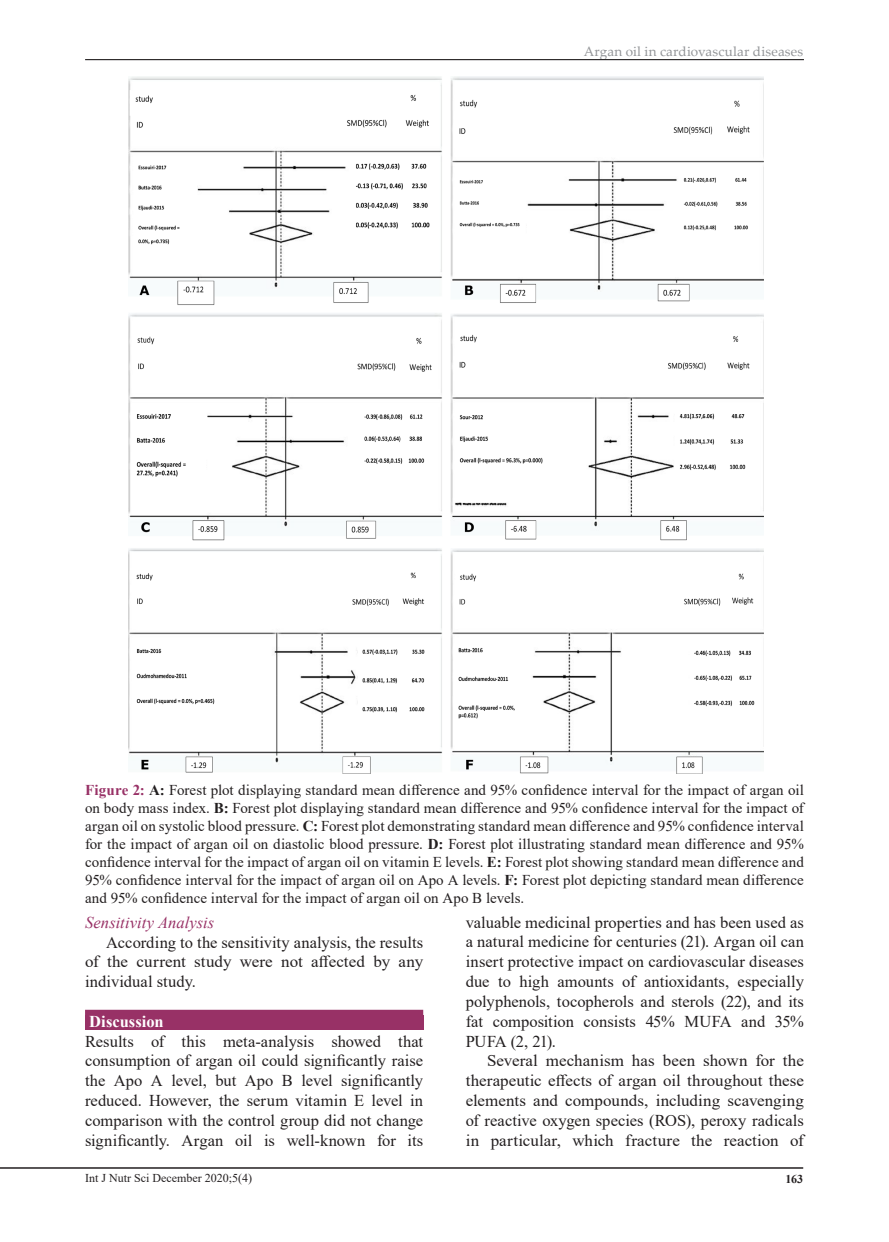
<style>
.page{position:relative;width:889px;height:1242px;background:#fff}
.page>*{position:absolute;margin:0;border:0;box-sizing:border-box;transform-origin:0 0}
.t1{font:16.5px/19.8px "Times New Roman";color:#231f20;text-align:justify}
.t2{font:italic 16.5px "Times New Roman";letter-spacing:.005em;color:#983166}
.t3{font:700 16.5px "Times New Roman";color:#fff}
.t4{font:15px/18px "Times New Roman";letter-spacing:.005em;color:#231f20;text-align:justify}
.t5{font:13.5px "Palatino Linotype";letter-spacing:.015em;color:#939598}
.t6{font:12px "Times New Roman";color:#231f20}
.t7{font:700 12px "Times New Roman";color:#231f20}
.s1{font-weight:700;color:#983166}
.s2{font-weight:700}
</style>
<div class="page">
<hr style="left:85px;top:59px;width:719px;height:1px;background:#231f20">
<hr style="left:0;top:1167px;width:803px;height:1px;background:#231f20">
<div style="left:85px;top:1015px;width:338px;height:15px;background:#983166"></div>
<div style="left:85px;top:1009px;width:338px;height:20px;background:#983166"></div>
<img style="left:129px;top:77px;width:634px;height:697px">
<p class="t5" style="left:584px;top:41px;width:221px">Argan oil in cardiovascular diseases</p>
<p class="t4" style="left:85px;top:780px;width:720px"><span class="s1">Figure 2:</span> <span class="s2">A:</span> Forest plot displaying standard mean difference and 95% confidence interval for the impact of argan oil on body mass index. <span class="s2">B:</span> Forest plot displaying standard mean difference and 95% confidence interval for the impact of argan oil on systolic blood pressure. <span class="s2">C:</span> Forest plot demonstrating standard mean difference and 95% confidence interval for the impact of argan oil on diastolic blood pressure. <span class="s2">D:</span> Forest plot illustrating standard mean difference and 95% confidence interval for the impact of argan oil on vitamin E levels. <span class="s2">E:</span> Forest plot showing standard mean difference and 95% confidence interval for the impact of argan oil on Apo A levels. <span class="s2">F:</span> Forest plot depicting standard mean difference and 95% confidence interval for the impact of argan oil on Apo B levels.</p>
<p class="t2" style="left:85px;top:910px;width:131px">Sensitivity Analysis</p>
<p class="t1" style="left:85px;top:931px;width:340px;text-indent:21px">According to the sensitivity analysis, the results of the current study were not affected by any individual study.</p>
<p class="t3" style="left:89px;top:1009px;width:76px">Discussion</p>
<p class="t1" style="left:85px;top:1030px;width:340px">Results of this meta-analysis showed that consumption of argan oil could significantly raise the Apo A level, but Apo B level significantly reduced. However, the serum vitamin E level in comparison with the control group did not change significantly. Argan oil is well-known for its</p>
<p class="t1" style="left:466px;top:911px;width:340px">valuable medicinal properties and has been used as a natural medicine for centuries (21). Argan oil can insert protective impact on cardiovascular diseases due to high amounts of antioxidants, especially polyphenols, tocopherols and sterols (22), and its fat composition consists 45% MUFA and 35% PUFA (2, 21).</p>
<p class="t1" style="left:466px;top:1050px;width:340px;text-indent:21px">Several mechanism has been shown for the therapeutic effects of argan oil throughout these elements and compounds, including scavenging of reactive oxygen species (ROS), peroxy radicals in particular, which fracture the reaction of</p>
<p class="t6" style="left:85px;top:1169px;width:168px">Int J Nutr Sci December 2020;5(4)</p>
<p class="t7" style="left:785px;top:1170px;width:19px">163</p>
</div>
